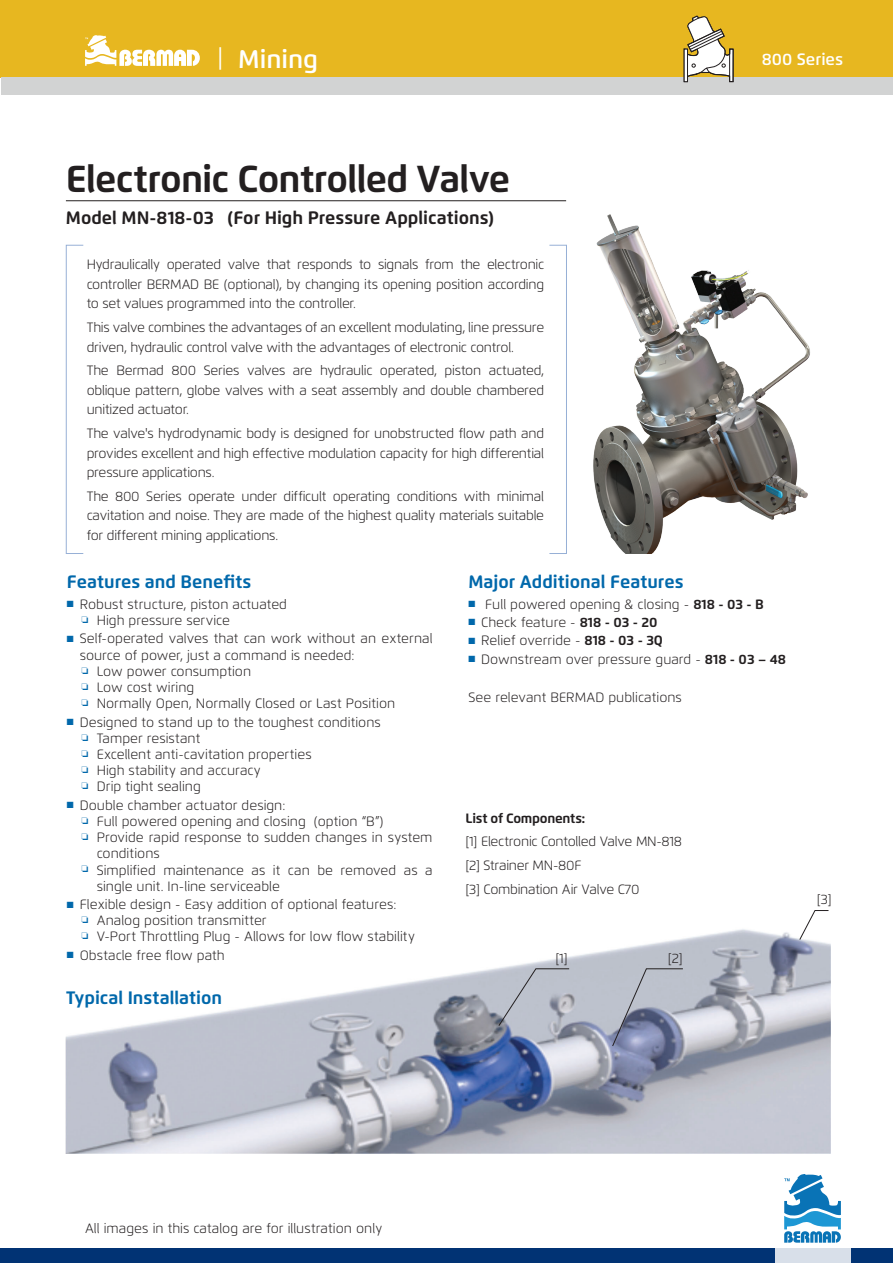
<style>
.page{position:relative;width:893px;height:1263px;background:#fff}
.page>*{position:absolute;margin:0;border:0;box-sizing:border-box;transform-origin:0 0}
.t1{font:700 37.5px "Flexo";letter-spacing:-.02em;color:#231f20}
.t2{font:600 25.5px "Flexo";color:#fff}
.t3{font:700 18px "Flexo";color:#0168ab}
.t4{font:700 18px "Flexo";color:#231f20}
.t5{font:600 16.5px "Flexo";color:#fff}
.t6{font:300 13.5px/16.2px "Flexo";color:#231f20}
.t7{font:300 13.5px/23.7px "Flexo";letter-spacing:-.02em;color:#231f20}
.t8{font:700 13.5px "Flexo";letter-spacing:-.02em;color:#231f20}
.s1{font-weight:400;font-size:24px}
.s2{color:#0168ab}
.s3{font-weight:700}
</style>
<div class="page">
<div style="left:0;top:0;width:893px;height:77px;background:#e7b720"></div>
<div style="left:1px;top:77px;width:892px;height:18px;background:#d2d3d3"></div>
<svg style="left:85px;top:35px;width:115px;height:31px"></svg>
<div style="left:0;top:1248px;width:893px;height:15px;background:#013374"></div>
<svg style="left:775px;top:1248px;width:75px;height:15px"></svg>
<svg style="left:784px;top:1174px;width:57px;height:69px"></svg>
<svg style="left:683px;top:15px;width:51px;height:68px"></svg>
<img style="left:66px;top:929px;width:764px;height:225px">
<img style="left:593px;top:214px;width:217px;height:340px">
<hr style="left:66px;top:200px;width:500px;height:1px;background:#231f20">
<svg style="left:66px;top:244px;width:501px;height:310px"></svg>
<svg style="left:799px;top:910px;width:30px;height:31px"></svg>
<svg style="left:498px;top:968px;width:72px;height:59px;background:#b5bac4"></svg>
<svg style="left:612px;top:968px;width:72px;height:79px;background:#9ea4b7"></svg>
<h2 class="t2" style="left:217px;top:43px;width:102px"><span class="s1">|</span> Mining</h2>
<p class="t5" style="left:762px;top:49px;width:83px">800 Series</p>
<h1 class="t1" style="left:66px;top:156px;width:446px">Electronic Controlled Valve</h1>
<h3 class="t4" style="left:66px;top:206px;width:429px">Model MN-818-03 (For High Pressure Applications)</h3>
<p class="t6" style="left:87px;top:255px;width:459px;line-height:19.5px;text-align:justify">Hydraulically operated valve that responds to signals from the electronic controller BERMAD BE (optional), by changing its opening position according to set values programmed into the controller.</p>
<p class="t7" style="left:87px;top:318px;width:459px;line-height:19.5px">This valve combines the advantages of an excellent modulating, line pressure driven, hydraulic control valve with the advantages of electronic control.</p>
<p class="t6" style="left:87px;top:361px;width:459px;line-height:19.5px;text-align:justify">The Bermad 800 Series valves are hydraulic operated, piston actuated, oblique pattern, globe valves with a seat assembly and double chambered unitized actuator.</p>
<p class="t6" style="left:87px;top:424px;width:459px;line-height:19.5px;text-align:justify">The valve's hydrodynamic body is designed for unobstructed flow path and provides excellent and high effective modulation capacity for high differential pressure applications.</p>
<p class="t6" style="left:87px;top:486px;width:459px;line-height:19.5px;text-align:justify">The 800 Series operate under difficult operating conditions with minimal cavitation and noise. They are made of the highest quality materials suitable for different mining applications.</p>
<h3 class="t3" style="left:67px;top:571px;width:186px">Features and Benefits</h3>
<p class="t6" style="left:81px;top:596px;width:207px;text-indent:-14px"><span class="s2">■</span> Robust structure, piston actuated <sup>❏</sup> High pressure service</p>
<p class="t6" style="left:80px;top:631px;width:354px;text-indent:-13px"><span class="s2">■</span> Self-operated valves that can work without an external source of power, just a command is needed:<br><sup>❏</sup> Low power consumption<br><sup>❏</sup> Low cost wiring<br><sup>❏</sup> Normally Open, Normally Closed or Last Position</p>
<p class="t6" style="left:81px;top:714px;width:301px;text-indent:-14px"><span class="s2">■</span> Designed to stand up to the toughest conditions <sup>❏</sup> Tamper resistant<br><sup>❏</sup> Excellent anti-cavitation properties<br><sup>❏</sup> High stability and accuracy<br><sup>❏</sup> Drip tight sealing</p>
<p class="t6" style="left:67px;top:797px;width:220px"><span class="s2">■</span> Double chamber actuator design:</p>
<p class="t6" style="left:81px;top:813px;width:304px"><sup>❏</sup> Full powered opening and closing (option “B”)</p>
<p class="t6" style="left:81px;top:829px;width:353px"><sup>❏</sup> Provide rapid response to sudden changes in system</p>
<p class="t6" style="left:97px;top:845px;width:65px">conditions</p>
<p class="t6" style="left:81px;top:862px;width:353px"><sup>❏</sup> Simplified maintenance as it can be removed as a</p>
<p class="t6" style="left:97px;top:878px;width:185px">single unit. In-line serviceable</p>
<p class="t6" style="left:81px;top:896px;width:335px;text-indent:-14px"><span class="s2">■</span> Flexible design - Easy addition of optional features:<br><sup>❏</sup> Analog position transmitter<br><sup>❏</sup> V-Port Throttling Plug - Allows for low flow stability</p>
<p class="t6" style="left:67px;top:947px;width:159px"><span class="s2">■</span> Obstacle free flow path</p>
<h3 class="t3" style="left:66px;top:987px;width:158px">Typical Installation</h3>
<h3 class="t3" style="left:468px;top:571px;width:217px">Major Additional Features</h3>
<p class="t6" style="left:468px;top:596px;width:297px"><span class="s2">■</span> Full powered opening &amp; closing - <span class="s3">818 - 03 - B</span></p>
<p class="t6" style="left:468px;top:614px;width:191px"><span class="s2">■</span> Check feature - <span class="s3">818 - 03 - 20</span></p>
<p class="t6" style="left:468px;top:632px;width:196px"><span class="s2">■</span> Relief override - <span class="s3">818 - 03 - 3Q</span></p>
<p class="t6" style="left:468px;top:651px;width:319px"><span class="s2">■</span> Downstream over pressure guard - <span class="s3">818 - 03 – 48</span></p>
<p class="t6" style="left:468px;top:690px;width:215px">See relevant BERMAD publications</p>
<p class="t8" style="left:466px;top:810px;width:121px">List of Components:</p>
<p class="t7" style="left:466px;top:830px;width:218px">[1] Electronic Contolled Valve MN-818 [2] Strainer MN-80F<br>[3] Combination Air Valve C70</p>
<p class="t6" style="left:555px;top:950px;width:14px">[1]</p>
<p class="t6" style="left:668px;top:950px;width:16px">[2]</p>
<p class="t6" style="left:817px;top:891px;width:16px">[3]</p>
<p class="t6" style="left:85px;top:1220px;width:299px">All images in this catalog are for illustration only</p>
</div>
